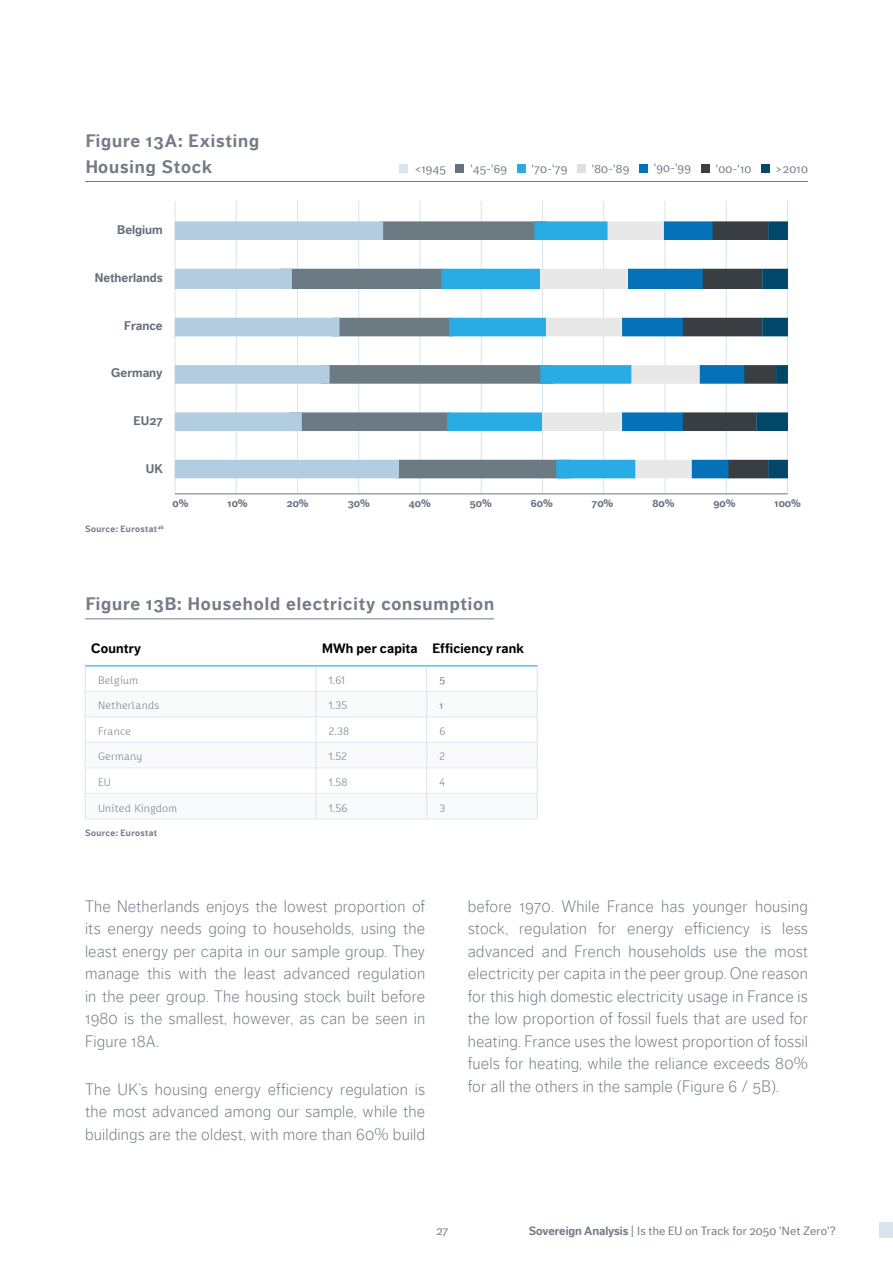
<style>
.page{position:relative;width:893px;height:1263px;background:#fff}
.page>*{position:absolute;margin:0;border:0;box-sizing:border-box;transform-origin:0 0}
.t1{font:700 18px/26px "Dagny Web W03";letter-spacing:.05em;color:#747c87}
.t2{font:300 16.5px/22.5px "Dagny Web W03";letter-spacing:.01em;color:#747c87;text-align:justify}
.t3{font:700 13.5px "Dagny Web W03";letter-spacing:.01em;color:#000}
.t4{font:700 12.45px "Dagny Web W03";color:#65707d}
.t5{font:12px "Dagny Web W03";letter-spacing:.02em;color:#747c87}
.t6{font:700 10.65px "Dagny Web W03";color:#67727f}
.t7{font:300 10.5px "Karbid Web W03";letter-spacing:.025em;color:#747c87}
.t8{font:10.5px "Dagny Web W03";color:#747c87}
.t9{font:700 9px "Dagny Web W03";letter-spacing:.045em;color:#747c87}
.s1{font-weight:700}
</style>
<div class="page">
<div style="left:879px;top:1222px;width:14px;height:16px;background:#d9e5ee"></div>
<hr style="left:85px;top:619px;width:409px;height:1px;background:#747c87">
<hr style="left:85px;top:819px;width:231px;height:1px;background:#e0eaf2">
<hr style="left:316px;top:819px;width:111px;height:1px;background:#e0eaf2">
<hr style="left:427px;top:819px;width:110px;height:1px;background:#e0eaf2">
<hr style="left:85px;top:665px;width:231px;height:1px;background:#00afea">
<hr style="left:316px;top:665px;width:111px;height:1px;background:#00afea">
<hr style="left:427px;top:665px;width:110px;height:1px;background:#00afea">
<svg style="left:85px;top:666px;width:453px;height:153px"></svg>
<hr style="left:85px;top:181px;width:723px;height:1px;background:#747c87">
<div style="left:400px;top:164px;width:8px;height:9px;background:#d9e5ee"></div>
<div style="left:456px;top:164px;width:8px;height:9px;background:#68727e"></div>
<div style="left:639px;top:164px;width:8px;height:8px;background:#0471b8"></div>
<div style="left:517px;top:164px;width:8px;height:9px;background:#2babe2"></div>
<div style="left:701px;top:164px;width:8px;height:9px;background:#393f42"></div>
<div style="left:577px;top:164px;width:8px;height:9px;background:#dfe0e1"></div>
<div style="left:761px;top:164px;width:9px;height:9px;background:#0b4769"></div>
<hr style="left:481px;top:201px;width:1px;height:293px;background:#d9e4ed">
<hr style="left:542px;top:201px;width:1px;height:293px;background:#d9e4ed">
<hr style="left:175px;top:201px;width:1px;height:293px;background:#d9e4ed">
<hr style="left:236px;top:201px;width:1px;height:293px;background:#d9e4ed">
<hr style="left:358px;top:201px;width:1px;height:293px;background:#d9e4ed">
<hr style="left:420px;top:201px;width:1px;height:293px;background:#d9e4ed">
<hr style="left:297px;top:201px;width:1px;height:293px;background:#d9e4ed">
<hr style="left:787px;top:201px;width:1px;height:293px;background:#d9e4ed">
<hr style="left:726px;top:201px;width:1px;height:293px;background:#d9e4ed">
<hr style="left:603px;top:201px;width:1px;height:293px;background:#d9e4ed">
<hr style="left:665px;top:201px;width:1px;height:293px;background:#d9e4ed">
<hr style="left:175px;top:494px;width:612px;height:1px;background:#6b7482">
<svg style="left:399px;top:221px;width:42px;height:257px"></svg>
<svg style="left:441px;top:221px;width:99px;height:257px"></svg>
<svg style="left:540px;top:221px;width:248px;height:257px"></svg>
<svg style="left:175px;top:221px;width:224px;height:257px"></svg>
<p class="t1" style="left:85px;top:128px;width:176px">Figure 13A: Existing<br>Housing Stock</p>
<p class="t4" style="left:117px;top:222px;width:47px">Belgium</p>
<p class="t4" style="left:95px;top:270px;width:70px">Netherlands</p>
<p class="t4" style="left:124px;top:318px;width:40px">France</p>
<p class="t4" style="left:111px;top:366px;width:53px">Germany</p>
<p class="t4" style="left:134px;top:413px;width:31px">EU27</p>
<p class="t4" style="left:146px;top:461px;width:19px">UK</p>
<p class="t5" style="left:414px;top:162px;width:33px">&lt;1945</p>
<p class="t5" style="left:470px;top:162px;width:38px">'45-'69</p>
<p class="t5" style="left:532px;top:162px;width:37px">'70-'79</p>
<p class="t5" style="left:592px;top:162px;width:39px">'80-'89</p>
<p class="t5" style="left:654px;top:161px;width:39px">'90-'99</p>
<p class="t5" style="left:716px;top:162px;width:37px">'00-'10</p>
<p class="t5" style="left:776px;top:162px;width:33px">&gt;2010</p>
<p class="t9" style="left:85px;top:524px;width:80px">Source: Eurostat<sup>46</sup></p>
<p class="t6" style="left:172px;top:497px;width:17px">0%</p>
<p class="t6" style="left:228px;top:497px;width:22px">10%</p>
<p class="t6" style="left:287px;top:497px;width:23px">20%</p>
<p class="t6" style="left:348px;top:497px;width:23px">30%</p>
<p class="t6" style="left:409px;top:497px;width:23px">40%</p>
<p class="t6" style="left:470px;top:497px;width:23px">50%</p>
<p class="t6" style="left:531px;top:497px;width:23px">60%</p>
<p class="t6" style="left:592px;top:497px;width:23px">70%</p>
<p class="t6" style="left:652px;top:497px;width:23px">80%</p>
<p class="t6" style="left:713px;top:497px;width:23px">90%</p>
<p class="t6" style="left:774px;top:497px;width:28px">100%</p>
<p class="t1" style="left:85px;top:591px;width:411px">Figure 13B: Household electricity consumption</p>
<p class="t3" style="left:91px;top:640px;width:51px">Country</p>
<p class="t3" style="left:322px;top:640px;width:204px">MWh per capita Efficiency rank</p>
<p class="t7" style="left:98px;top:673px;width:42px">Belgium</p>
<p class="t7" style="left:329px;top:673px;width:18px">1.61</p>
<p class="t8" style="left:439px;top:674px;width:7px">5</p>
<p class="t7" style="left:98px;top:699px;width:63px">Netherlands</p>
<p class="t7" style="left:329px;top:699px;width:20px">1.35</p>
<p class="t8" style="left:439px;top:699px;width:5px">1</p>
<p class="t7" style="left:98px;top:724px;width:34px">France</p>
<p class="t7" style="left:329px;top:724px;width:22px">2.38</p>
<p class="t7" style="left:439px;top:724px;width:8px">6</p>
<p class="t7" style="left:98px;top:750px;width:46px">Germany</p>
<p class="t7" style="left:329px;top:750px;width:20px">1.52</p>
<p class="t7" style="left:439px;top:750px;width:7px">2</p>
<p class="t7" style="left:98px;top:775px;width:14px">EU</p>
<p class="t7" style="left:329px;top:775px;width:20px">1.58</p>
<p class="t7" style="left:439px;top:775px;width:7px">4</p>
<p class="t7" style="left:98px;top:801px;width:80px">United Kingdom</p>
<p class="t7" style="left:329px;top:801px;width:20px">1.56</p>
<p class="t7" style="left:439px;top:801px;width:7px">3</p>
<p class="t9" style="left:85px;top:828px;width:74px">Source: Eurostat</p>
<p class="t2" style="left:85px;top:895px;width:342px">The Netherlands enjoys the lowest proportion of its energy needs going to households, using the least energy per capita in our sample group. They manage this with the least advanced regulation in the peer group. The housing stock built before 1980 is the smallest, however, as can be seen in Figure 18A.</p>
<p class="t2" style="left:85px;top:1078px;width:342px">The UK’s housing energy efficiency regulation is the most advanced among our sample, while the buildings are the oldest, with more than 60% build</p>
<p class="t2" style="left:468px;top:895px;width:342px">before 1970. While France has younger housing stock, regulation for energy efficiency is less advanced and French households use the most electricity per capita in the peer group. One reason for this high domestic electricity usage in France is the low proportion of fossil fuels that are used for heating. France uses the lowest proportion of fossil fuels for heating, while the reliance exceeds 80% for all the others in the sample (Figure 6 / 5B).</p>
<p class="t5" style="left:436px;top:1223px;width:13px">27</p>
<p class="t5" style="left:529px;top:1223px;width:308px"><span class="s1">Sovereign Analysis</span> | Is the EU on Track for 2050 'Net Zero'?</p>
</div>
